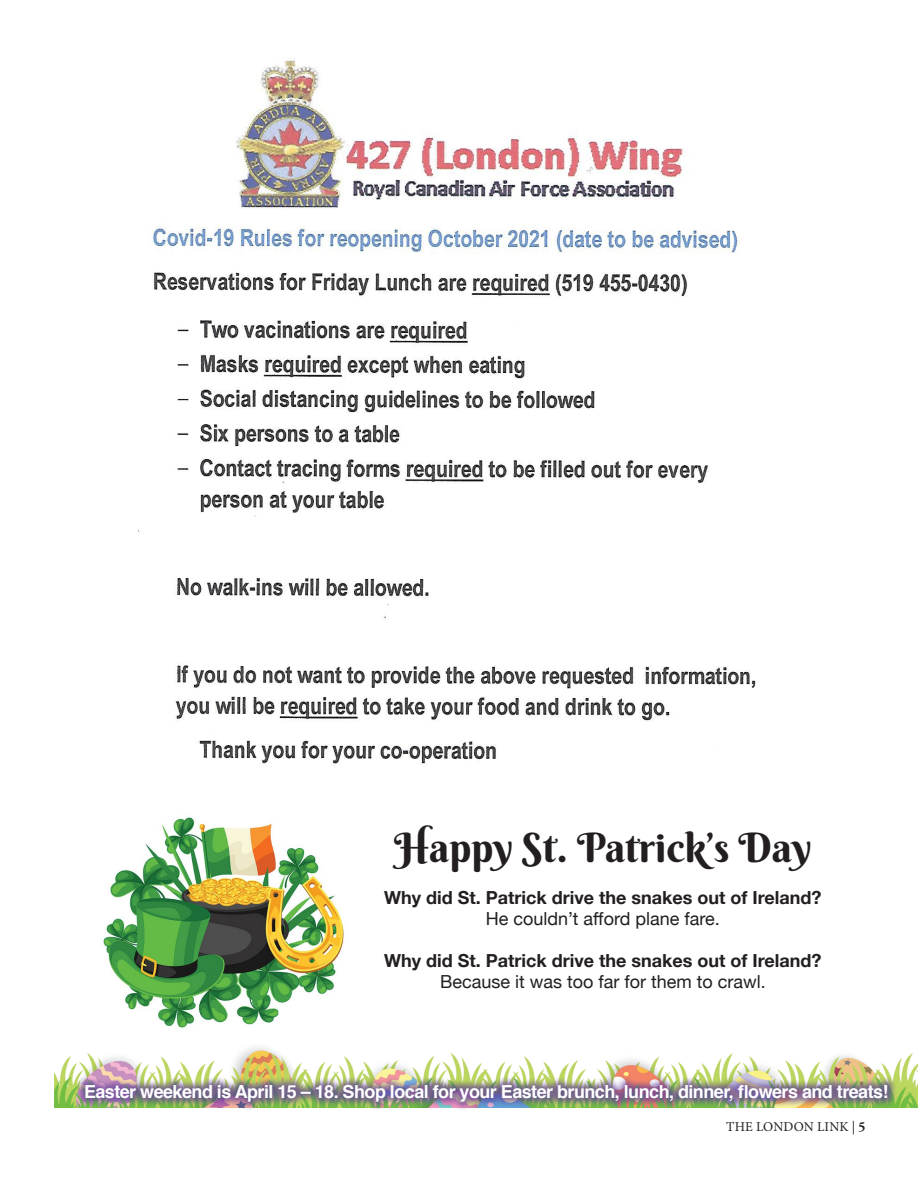
<style>
.page{position:relative;width:918px;height:1188px;background:#fff}
.page>*{position:absolute;margin:0;border:0;box-sizing:border-box;transform-origin:0 0}
.t1{font:40.5px "Berkshire Swash";color:#231f20}
.t2{font:700 18px "Helvetica Neue";color:#231f20}
.t3{font:700 18px "Helvetica";letter-spacing:-.03em;color:#fff}
.t4{font:18px "Helvetica Neue";color:#231f20}
.t5{font:13.5px "Minion Pro";letter-spacing:.01em;color:#231f20}
.s1{font-size:17.55px}
.s2{font-family:"Adobe Garamond Pro";font-weight:700}
</style>
<div class="page">
<img style="left:103px;top:817px;width:241px;height:207px">
<img style="left:54px;top:1024px;width:864px;height:84px">
<div style="left:75px;top:1076px;width:822px;height:36px;background:#603e99;opacity:.75"></div>
<img style="left:236px;top:59px;width:449px;height:150px">
<img style="left:138px;top:225px;width:618px;height:539px">
<p class="t1" style="left:394px;top:822px;width:419px">Happy St. Patrick’s Day</p>
<p class="t2" style="left:384px;top:883px;width:439px">Why did St. Patrick drive the snakes out of Ireland?</p>
<p class="t4" style="left:486px;top:906px;width:235px">He couldn’t afford plane fare.</p>
<p class="t2" style="left:384px;top:947px;width:439px">Why did St. Patrick drive the snakes out of Ireland?</p>
<p class="t4" style="left:440px;top:969px;width:327px">Because it was too far for them to crawl<span class="s1">.</span></p>
<p class="t3" style="left:84px;top:1077px;width:806px">Easter weekend is April 15 – 18. Shop local for your Easter brunch, lunch, dinner, flowers and treats!</p>
<p class="t5" style="left:726px;top:1117px;width:141px">THE LONDON LINK | <span class="s2">5</span></p>
</div>
